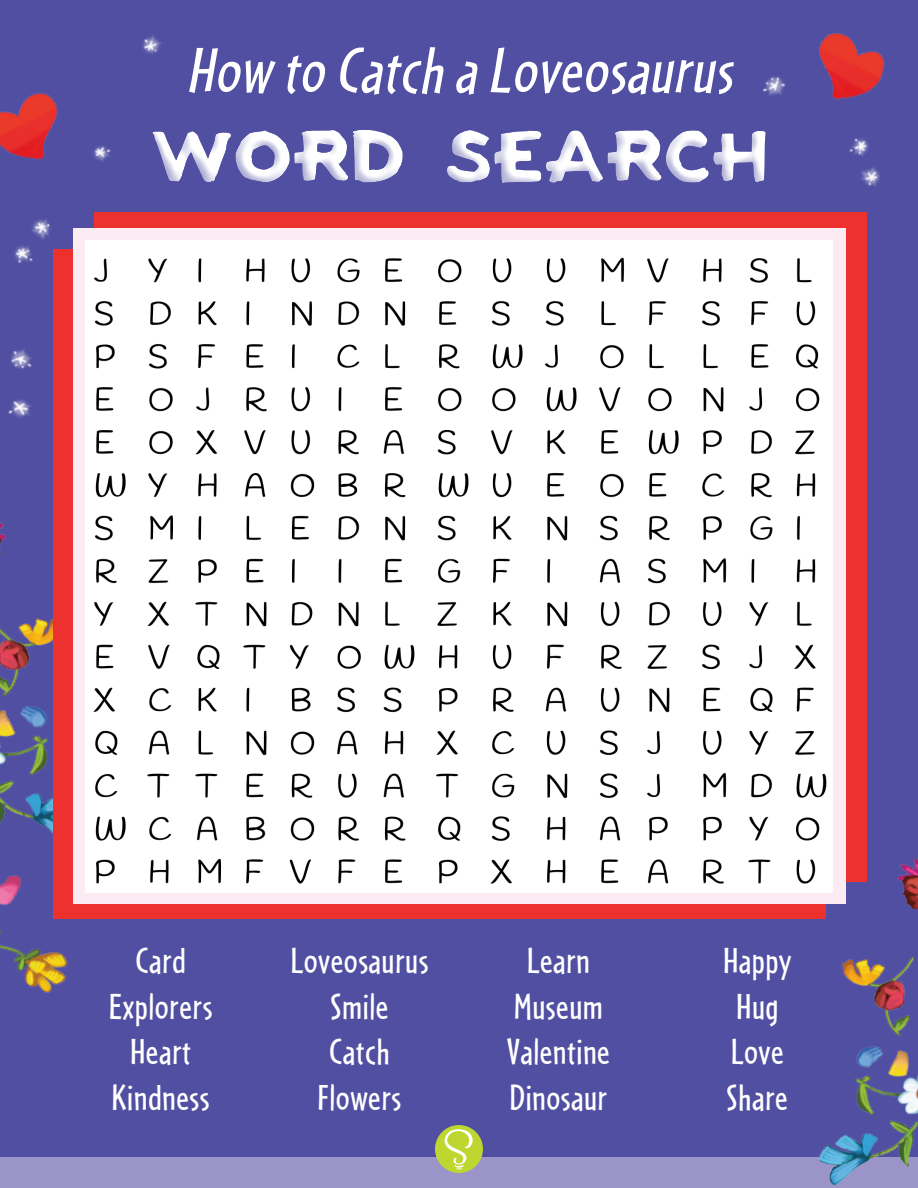
<style>
.page{position:relative;width:918px;height:1188px;background:#504fa1}
.page>*{position:absolute;margin:0;border:0;box-sizing:border-box;transform-origin:0 0}
.t1{font:88.65px "Atlas Sans";letter-spacing:.03em;color:#fff}
.t2{font:italic 66.9px "Cafeteria";color:#fff}
.t3{font:37.8px/45.5px "Cafeteria";letter-spacing:.01em;color:#fff;text-align:center}
</style>
<div class="page">
<div style="left:0;top:1158px;width:918px;height:30px;background:#9a94c8"></div>
<div style="left:435px;top:1125px;width:48px;height:48px;background:#bed630;border-radius:50%"></div>
<svg style="left:445px;top:1129px;width:28px;height:41px"></svg>
<div style="left:94px;top:212px;width:772px;height:669px;background:#ec312e"></div>
<img style="left:0;top:523px;width:204px;height:470px">
<div style="left:53px;top:249px;width:773px;height:669px;background:#ec312e"></div>
<div style="left:73px;top:228px;width:772px;height:676px;background:#fcebf2"></div>
<img style="left:85px;top:240px;width:748px;height:652px">
<img style="left:743px;top:808px;width:175px;height:378px">
<img style="left:726px;top:77px;width:154px;height:150px">
<img style="left:8px;top:35px;width:242px;height:401px">
<img style="left:775px;top:33px;width:109px;height:108px">
<img style="left:0;top:47px;width:101px;height:154px">
<p class="t2" style="left:186px;top:34px;width:560px">How to Catch a Loveosaurus</p>
<h1 class="t1" style="left:152px;top:103px;width:616px">WORD SEARCH</h1>
<p class="t3" style="left:135px;top:938px;width:52px">Card</p>
<p class="t3" style="left:109px;top:983px;width:105px">Explorers<br>Heart</p>
<p class="t3" style="left:112px;top:1074px;width:100px">Kindness</p>
<p class="t3" style="left:290px;top:938px;width:140px">Loveosaurus</p>
<p class="t3" style="left:331px;top:983px;width:59px">Smile</p>
<p class="t3" style="left:329px;top:1029px;width:62px">Catch</p>
<p class="t3" style="left:318px;top:1074px;width:85px">Flowers</p>
<p class="t3" style="left:527px;top:938px;width:65px">Learn</p>
<p class="t3" style="left:514px;top:983px;width:91px">Museum</p>
<p class="t3" style="left:507px;top:1029px;width:105px">Valentine</p>
<p class="t3" style="left:509px;top:1074px;width:99px">Dinosaur</p>
<p class="t3" style="left:723px;top:938px;width:70px">Happy</p>
<p class="t3" style="left:736px;top:983px;width:44px">Hug</p>
<p class="t3" style="left:731px;top:1029px;width:55px">Love</p>
<p class="t3" style="left:727px;top:1074px;width:63px">Share</p>
</div>
